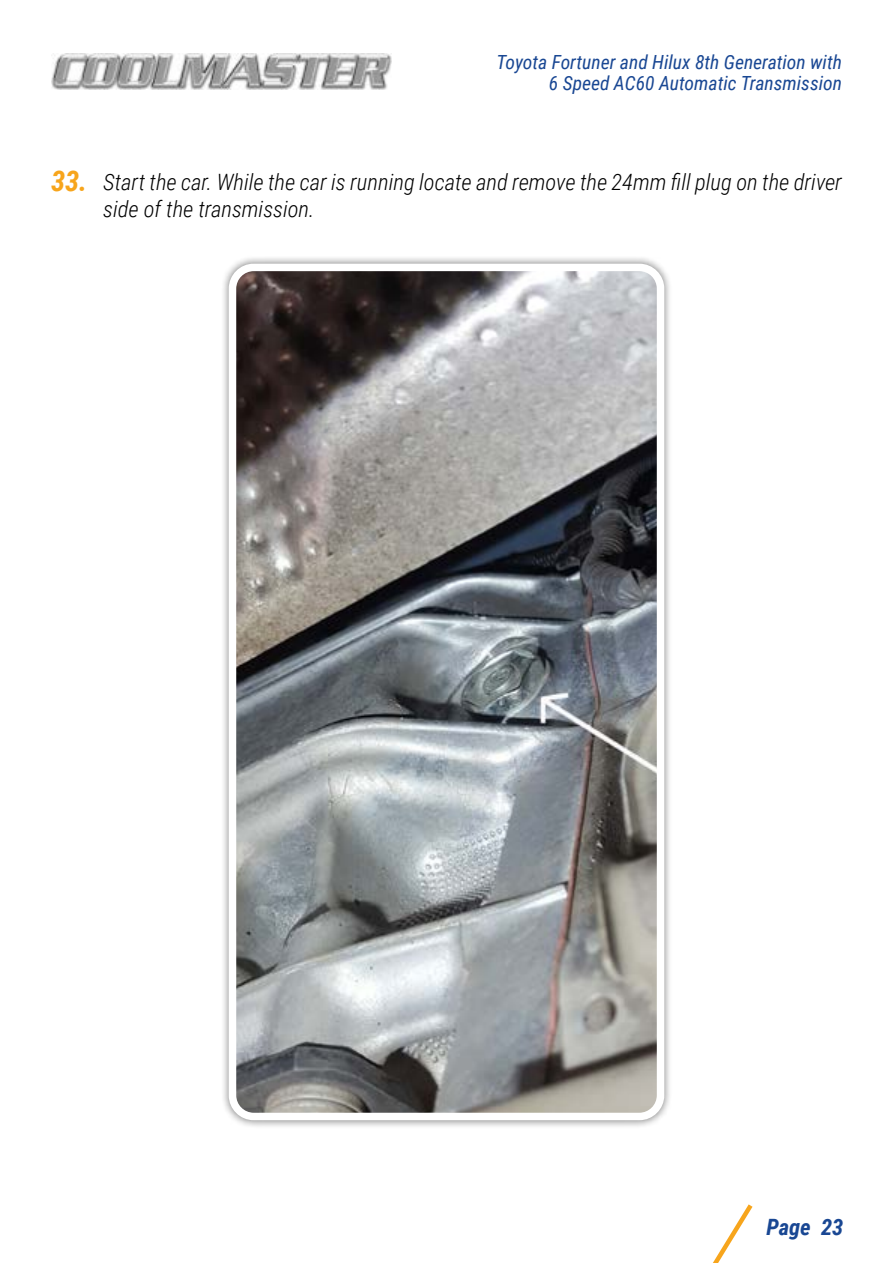
<style>
.page{position:relative;width:893px;height:1263px;background:#fff}
.page>*{position:absolute;margin:0;border:0;box-sizing:border-box;transform-origin:0 0}
.t1{font:italic 700 28.5px "Roboto Condensed";color:#f7a51c}
.t2{font:italic 300 22.5px/27px "Roboto Condensed";color:#000}
.t3{font:italic 700 22.5px "Roboto Condensed";color:#194793}
.t4{font:italic 19.5px/21px "Roboto Condensed";color:#194793;text-align:right}
</style>
<div class="page">
<svg style="left:713px;top:1204px;width:40px;height:59px"></svg>
<img style="left:51px;top:53px;width:340px;height:36px">
<div style="left:221px;top:256px;width:452px;height:873px;background:#000;opacity:.5"></div>
<img style="left:234px;top:267px;width:425px;height:849px">
<div style="left:229px;top:264px;width:435px;height:856px;border:8px solid #fff;border-radius:21px"></div>
<p class="t4" style="left:497px;top:50px;width:347px">Toyota Fortuner and Hilux 8th Generation with<br>6 Speed AC60 Automatic Transmission</p>
<p class="t1" style="left:51px;top:161px;width:38px">33.</p>
<p class="t2" style="left:103px;top:168px;width:740px">Start the car. While the car is running locate and remove the 24mm fill plug on the driver side of the transmission.</p>
<p class="t3" style="left:766px;top:1212px;width:79px">Page 23</p>
</div>
